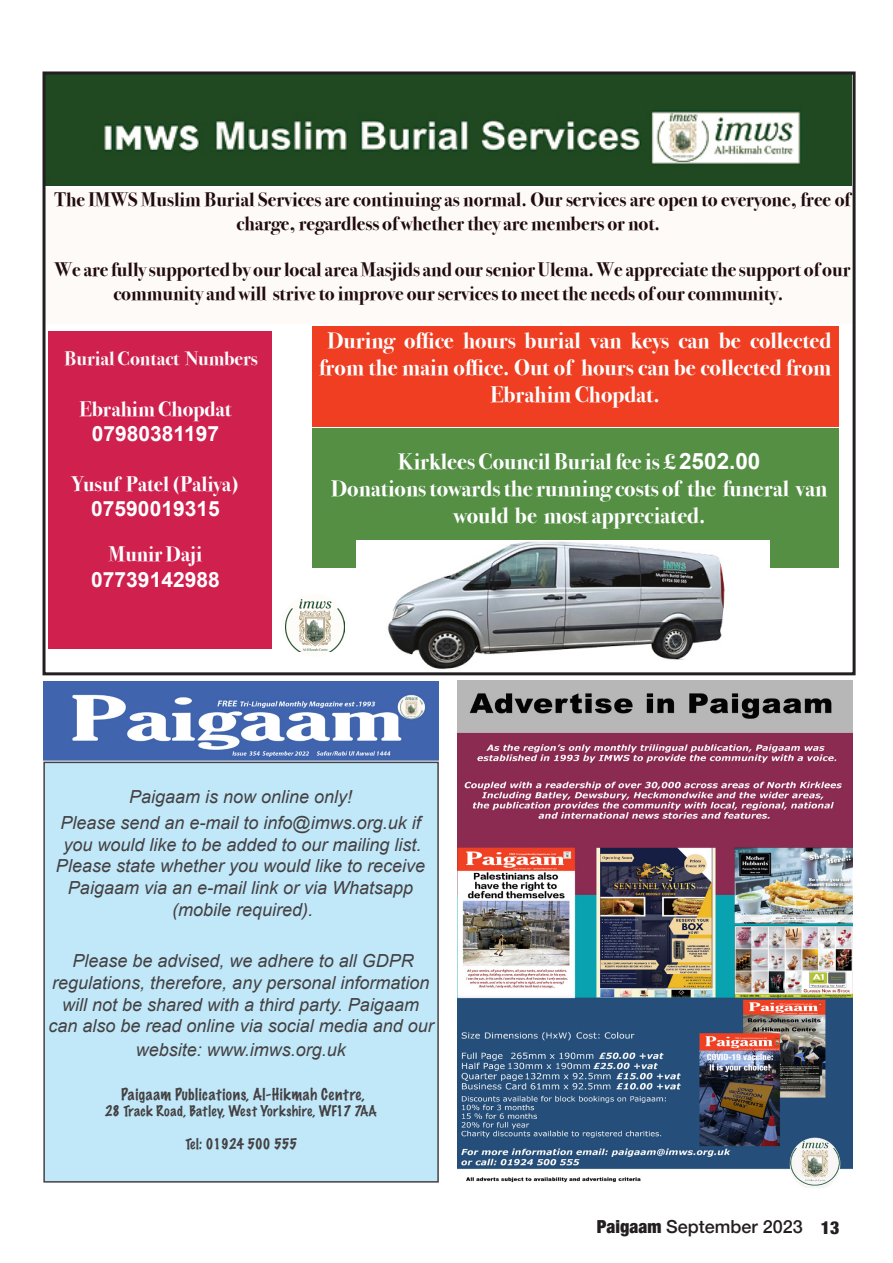
<style>
.page{position:relative;width:893px;height:1263px;background:#fff}
.page>*{position:absolute;margin:0;border:0;box-sizing:border-box;transform-origin:0 0}
.t1{font:700 22.5px/27px "Bodoni Svty Two OSITCTT";color:#fff;text-align:center}
.t2{font:700 21px "Bodoni Svty Two OSITCTT";color:#fff}
.t3{font:700 21px "Arial";color:#fff}
.t4{font:700 19.5px/23.4px "Bodoni Svty Two OSITCTT";color:#200b0e;text-align:center}
.t5{font:700 19.5px "Bodoni Svty Two OSITCTT";color:#f9fafa}
.t6{font:italic 18px/21.6px "Arial";color:#231f20;text-align:center}
.t7{font:500 18px "Helvetica Neue";color:#231f20}
.t8{font:900 condensed 18px "Helvetica Neue";color:#231f20}
.t9{font:100 15px "Marker Felt";letter-spacing:.04em;color:#231f20}
.t10{font:100 13.5px "Marker Felt";letter-spacing:.03em;color:#231f20}
.t11{font:100 13.5px "Marker Felt";color:#231f20}
.s1{font-family:"Arial"}
.s2{font-weight:900;font-stretch:condensed}
</style>
<div class="page">
<img style="left:457px;top:680px;width:396px;height:508px">
<img style="left:47px;top:75px;width:804px;height:110px">
<div style="left:48px;top:331px;width:224px;height:317px;background:#cf204e"></div>
<div style="left:312px;top:326px;width:527px;height:101px;background:#ef3e22"></div>
<div style="left:312px;top:428px;width:527px;height:139px;background:#548f44"></div>
<div style="left:44px;top:188px;width:808px;height:135px;background:#fefaf8"></div>
<img style="left:357px;top:540px;width:412px;height:129px">
<div style="left:43px;top:71px;width:813px;height:604px;border:3px solid #231f20"></div>
<div style="left:282px;top:594px;width:65px;height:63px;background:#fefcf9;border-radius:50%"></div>
<img style="left:286px;top:599px;width:59px;height:52px">
<img style="left:43px;top:682px;width:396px;height:79px">
<div style="left:44px;top:762px;width:394px;height:420px;background:#c1e8f9"></div>
<div style="left:43px;top:762px;width:396px;height:420px;border:2px solid #231f20"></div>
<p class="t4" style="left:55px;top:188px;width:797px">The IMWS Muslim Burial Services are continuing as normal. Our services are open to everyone, free of charge, regardless of whether they are members or not.</p>
<p class="t4" style="left:55px;top:258px;width:797px">We are fully supported by our local area Masjids and our senior Ulema. We appreciate the support of our community and will strive to improve our services to meet the needs of our community.</p>
<p class="t5" style="left:64px;top:347px;width:195px">Burial Contact Numbers</p>
<p class="t2" style="left:80px;top:396px;width:153px">Ebrahim Chopdat</p>
<p class="t3" style="left:92px;top:419px;width:129px">07980381197</p>
<p class="t2" style="left:72px;top:472px;width:169px">Yusuf Patel (Paliya)</p>
<p class="t3" style="left:91px;top:495px;width:130px">07590019315</p>
<p class="t2" style="left:109px;top:542px;width:95px">Munir Daji</p>
<p class="t3" style="left:91px;top:565px;width:130px">07739142988</p>
<p class="t1" style="left:319px;top:328px;width:514px">During office hours burial van keys can be collected from the main office. Out of hours can be collected from<br>Ebrahim Chopdat.</p>
<p class="t1" style="left:398px;top:448px;width:364px">Kirklees Council Burial fee is £ <span class="s1">2502.00</span></p>
<p class="t1" style="left:331px;top:475px;width:498px">Donations towards the running costs of the funeral van</p>
<p class="t1" style="left:453px;top:502px;width:253px">would be most appreciated.</p>
<p class="t6" style="left:61px;top:784px;width:362px;line-height:25.8px">Paigaam is now online only!<br>Please send an e-mail to info@imws.org.uk if</p>
<p class="t6" style="left:56px;top:834px;width:371px">you would like to be added to our mailing list.<br>Please state whether you would like to receive Paigaam via an e-mail link or via Whatsapp (mobile required).</p>
<p class="t6" style="left:49px;top:950px;width:387px">Please be advised, we adhere to all GDPR regulations, therefore, any personal information will not be shared with a third party. Paigaam can also be read online via social media and our</p>
<p class="t6" style="left:136px;top:1039px;width:212px">website: www.imws.org.uk</p>
<p class="t9" style="left:121px;top:1082px;width:245px">Paigaam Publications, Al-Hikmah Centre,</p>
<p class="t10" style="left:105px;top:1100px;width:274px">28 Track Road, Batley, West Yorkshire, WF17 7AA</p>
<p class="t11" style="left:185px;top:1133px;width:113px">Tel: 01924 500 555</p>
<p class="t7" style="left:597px;top:1212px;width:208px"><span class="s2">Paigaam</span> September 2023</p>
<p class="t8" style="left:821px;top:1212px;width:20px">13</p>
</div>
